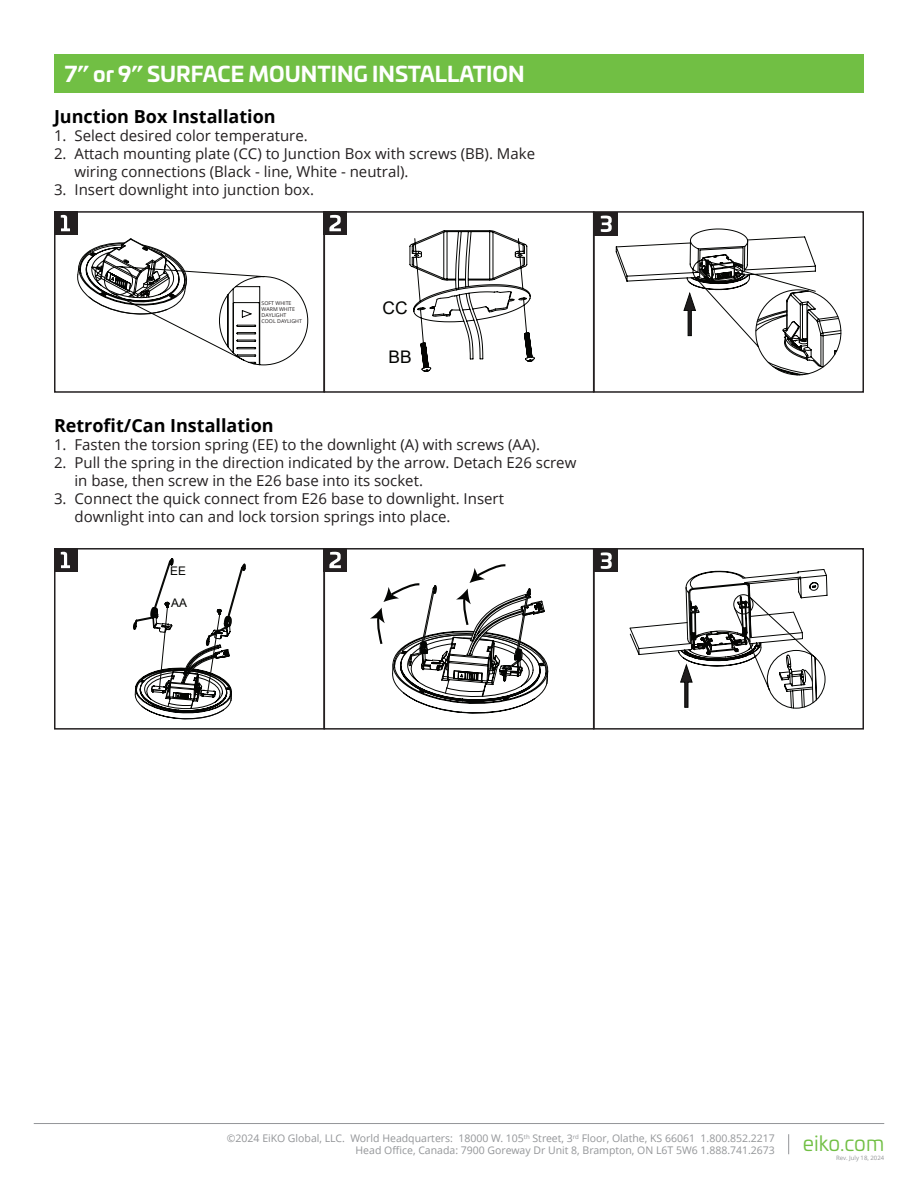
<style>
.page{position:relative;width:918px;height:1188px;background:#fff}
.page>*{position:absolute;margin:0;border:0;box-sizing:border-box;transform-origin:0 0}
.t1{font:700 21px "Univia Pro";color:#fff}
.t2{font:21px "Univia Pro";color:#71bf44}
.Table_Note{font:700 18px "Open Sans";color:#000}
.t3{font:17.4px "Arial";color:#040503}
.t4{font:15px/18px "Open Sans";color:#231f20}
.t5{font:11.85px "Arial";color:#040503}
.t6{font:10.5px/12px "Open Sans";color:#939598;text-align:right}
.t7{font:6px "Open Sans";color:#939598}
.t8{font:5.25px "Open Sans";color:#231f20}
</style>
<div class="page">
<svg style="left:788px;top:1134px;width:1px;height:20px"></svg>
<hr style="left:34px;top:1123px;width:850px;height:1px;background:#939598">
<div style="left:54px;top:54px;width:810px;height:38px;background:#71bf44"></div>
<div style="left:54px;top:211px;width:23px;height:24px;background:#231f20"></div>
<div style="left:54px;top:211px;width:271px;height:182px;border:2px solid #231f20"></div>
<svg style="left:61px;top:215px;width:9px;height:16px"></svg>
<svg style="left:77px;top:238px;width:231px;height:127px"></svg>
<div style="left:324px;top:211px;width:23px;height:24px;background:#231f20"></div>
<div style="left:324px;top:211px;width:270px;height:182px;border:2px solid #231f20"></div>
<svg style="left:329px;top:215px;width:12px;height:16px"></svg>
<div style="left:593px;top:211px;width:271px;height:182px;border:2px solid #231f20"></div>
<div style="left:595px;top:212px;width:23px;height:23px;background:#231f20"></div>
<svg style="left:409px;top:230px;width:126px;height:142px"></svg>
<svg style="left:601px;top:216px;width:241px;height:160px"></svg>
<div style="left:54px;top:548px;width:23px;height:23px;background:#231f20"></div>
<div style="left:54px;top:548px;width:271px;height:182px;border:2px solid #231f20"></div>
<svg style="left:61px;top:552px;width:9px;height:16px"></svg>
<div style="left:324px;top:548px;width:23px;height:23px;background:#231f20"></div>
<div style="left:324px;top:548px;width:270px;height:182px;border:2px solid #231f20"></div>
<svg style="left:329px;top:552px;width:12px;height:16px"></svg>
<div style="left:593px;top:548px;width:271px;height:182px;border:2px solid #231f20"></div>
<div style="left:595px;top:549px;width:23px;height:23px;background:#231f20"></div>
<svg style="left:601px;top:552px;width:11px;height:17px"></svg>
<svg style="left:133px;top:558px;width:113px;height:162px"></svg>
<svg style="left:370px;top:564px;width:179px;height:150px"></svg>
<svg style="left:629px;top:569px;width:199px;height:140px"></svg>
<p class="t1" style="left:65px;top:57px;width:461px">7” or 9” SURFACE MOUNTING INSTALLATION</p>
<p class="Table_Note" style="left:54px;top:103px;width:223px">Junction Box Installation</p>
<p class="t4" style="left:54px;top:126px;width:255px">1. Select desired color temperature.</p>
<p class="t4" style="left:75px;top:144px;width:462px;text-indent:-21px">2. Attach mounting plate (CC) to Junction Box with screws (BB). Make wiring connections (Black - line, White - neutral).</p>
<p class="t4" style="left:54px;top:180px;width:262px">3. Insert downlight into junction box.</p>
<p class="t8" style="left:262px;top:300px;width:31px">SOFT WHITE</p>
<p class="t8" style="left:262px;top:306px;width:35px">WARM WHITE</p>
<p class="t8" style="left:262px;top:312px;width:26px">DAYLIGHT</p>
<p class="t8" style="left:262px;top:318px;width:42px">COOL DAYLIGHT</p>
<p class="t3" style="left:383px;top:296px;width:27px">CC</p>
<p class="t3" style="left:389px;top:345px;width:25px">BB</p>
<p class="Table_Note" style="left:54px;top:413px;width:221px">Retrofit/Can Installation</p>
<p class="t4" style="left:54px;top:435px;width:488px">1. Fasten the torsion spring (EE) to the downlight (A) with screws (AA).</p>
<p class="t4" style="left:75px;top:453px;width:503px;text-indent:-21px">2. Pull the spring in the direction indicated by the arrow. Detach E26 screw in base, then screw in the E26 base into its socket.</p>
<p class="t4" style="left:75px;top:489px;width:431px;text-indent:-21px">3. Connect the quick connect from E26 base to downlight. Insert downlight into can and lock torsion springs into place.</p>
<p class="t5" style="left:170px;top:563px;width:17px">EE</p>
<p class="t5" style="left:171px;top:595px;width:17px">AA</p>
<p class="t6" style="left:227px;top:1132px;width:550px">©2024 EiKO Global, LLC. World Headquarters: 18000 W. 105<sup>th</sup> Street, 3<sup>rd</sup> Floor, Olathe, KS 66061 1.800.852.2217<br>Head Office, Canada: 7900 Goreway Dr Unit 8, Brampton, ON L6T 5W6 1.888.741.2673</p>
<h1 class="t2" style="left:803px;top:1128px;width:83px">eiko.com</h1>
<p class="t7" style="left:836px;top:1154px;width:50px">Rev. July 18, 2024</p>
</div>
